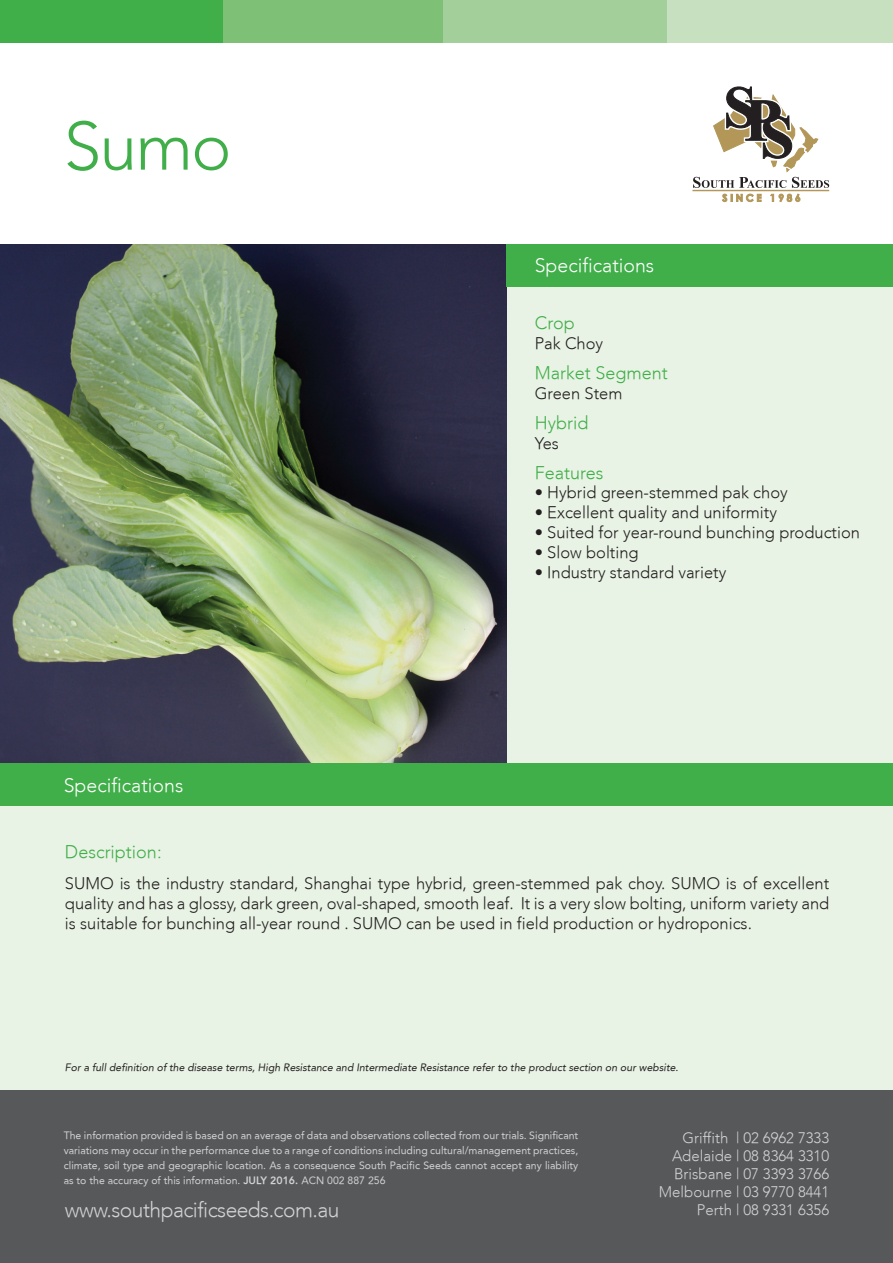
<style>
.page{position:relative;width:893px;height:1263px;background:#fff}
.page>*{position:absolute;margin:0;border:0;box-sizing:border-box;transform-origin:0 0}
.t1{font:300 67.5px "Avenir";color:#40ae49}
.t2{font:300 21px "Avenir";letter-spacing:-.025em;color:#d1d2d4}
.t3{font:300 19.5px "Avenir";color:#fff}
.t4{font:300 18px "Avenir";color:#40ae49}
.t5{font:300 16.5px/19.8px "Avenir";color:#231f20;text-align:justify}
.t6{font:300 15px/18px "Avenir";color:#d1d2d4;text-align:right}
.t7{font:10.5px/15px "Avenir";color:#d1d2d4;text-align:justify}
.t8{font:italic 10.5px "Avenir";color:#231f20}
.s1{font-weight:800}
</style>
<div class="page">
<div style="left:0;top:244px;width:893px;height:847px;background:#e9f3e5"></div>
<img style="left:0;top:244px;width:506px;height:520px">
<div style="left:0;top:1091px;width:893px;height:172px;background:#57585a"></div>
<div style="left:0;top:764px;width:893px;height:42px;background:#40ae49"></div>
<div style="left:506px;top:244px;width:387px;height:43px;background:#40ae49"></div>
<div style="left:0;top:0;width:223px;height:43px;background:#40ae49"></div>
<div style="left:223px;top:0;width:224px;height:43px;background:#7fc077"></div>
<div style="left:444px;top:0;width:224px;height:43px;background:#a3cf9a"></div>
<div style="left:668px;top:0;width:225px;height:43px;background:#c7e0bf"></div>
<hr style="left:692px;top:190px;width:137px;height:1px;background:#b39759">
<svg style="left:722px;top:194px;width:39px;height:8px"></svg>
<svg style="left:771px;top:194px;width:29px;height:8px"></svg>
<svg style="left:693px;top:86px;width:136px;height:102px"></svg>
<h1 class="t1" style="left:64px;top:107px;width:169px">Sumo</h1>
<p class="t3" style="left:64px;top:773px;width:121px">Specifications</p>
<p class="t3" style="left:535px;top:254px;width:121px">Specifications</p>
<p class="t4" style="left:535px;top:312px;width:42px">Crop</p>
<p class="t5" style="left:535px;top:333px;width:70px">Pak Choy</p>
<p class="t4" style="left:535px;top:362px;width:135px">Market Segment</p>
<p class="t5" style="left:535px;top:383px;width:89px">Green Stem</p>
<p class="t4" style="left:535px;top:412px;width:55px">Hybrid</p>
<p class="t5" style="left:535px;top:433px;width:26px">Yes</p>
<p class="t4" style="left:535px;top:462px;width:70px">Features</p>
<p class="t5" style="left:535px;top:483px;width:255px">• Hybrid green-stemmed pak choy</p>
<p class="t5" style="left:535px;top:503px;width:244px">• Excellent quality and uniformity</p>
<p class="t5" style="left:535px;top:522px;width:327px">• Suited for year-round bunching production</p>
<p class="t5" style="left:535px;top:542px;width:105px">• Slow bolting</p>
<p class="t5" style="left:535px;top:562px;width:193px">• Industry standard variety</p>
<p class="t4" style="left:65px;top:841px;width:98px">Description:</p>
<p class="t5" style="left:65px;top:873px;width:766px">SUMO is the industry standard, Shanghai type hybrid, green-stemmed pak choy. SUMO is of excellent quality and has a glossy, dark green, oval-shaped, smooth leaf. It is a very slow bolting, uniform variety and is suitable for bunching all-year round . SUMO can be used in field production or hydroponics.</p>
<p class="t8" style="left:65px;top:1061px;width:615px">For a full definition of the disease terms, High Resistance and Intermediate Resistance refer to the product section on our website.</p>
<p class="t7" style="left:64px;top:1128px;width:516px">The information provided is based on an average of data and observations collected from our trials. Significant variations may occur in the performance due to a range of conditions including cultural/management practices, climate, soil type and geographic location. As a consequence South Pacific Seeds cannot accept any liability as to the accuracy of this information. <span class="s1">JULY 2016.</span> ACN 002 887 256</p>
<p class="t6" style="left:659px;top:1129px;width:172px">Griffith | 02 6962 7333<br>Adelaide | 08 8364 3310<br>Brisbane | 07 3393 3766<br>Melbourne | 03 9770 8441<br>Perth | 08 9331 6356</p>
<p class="t2" style="left:65px;top:1197px;width:276px">www.southpacificseeds.com.au</p>
</div>
